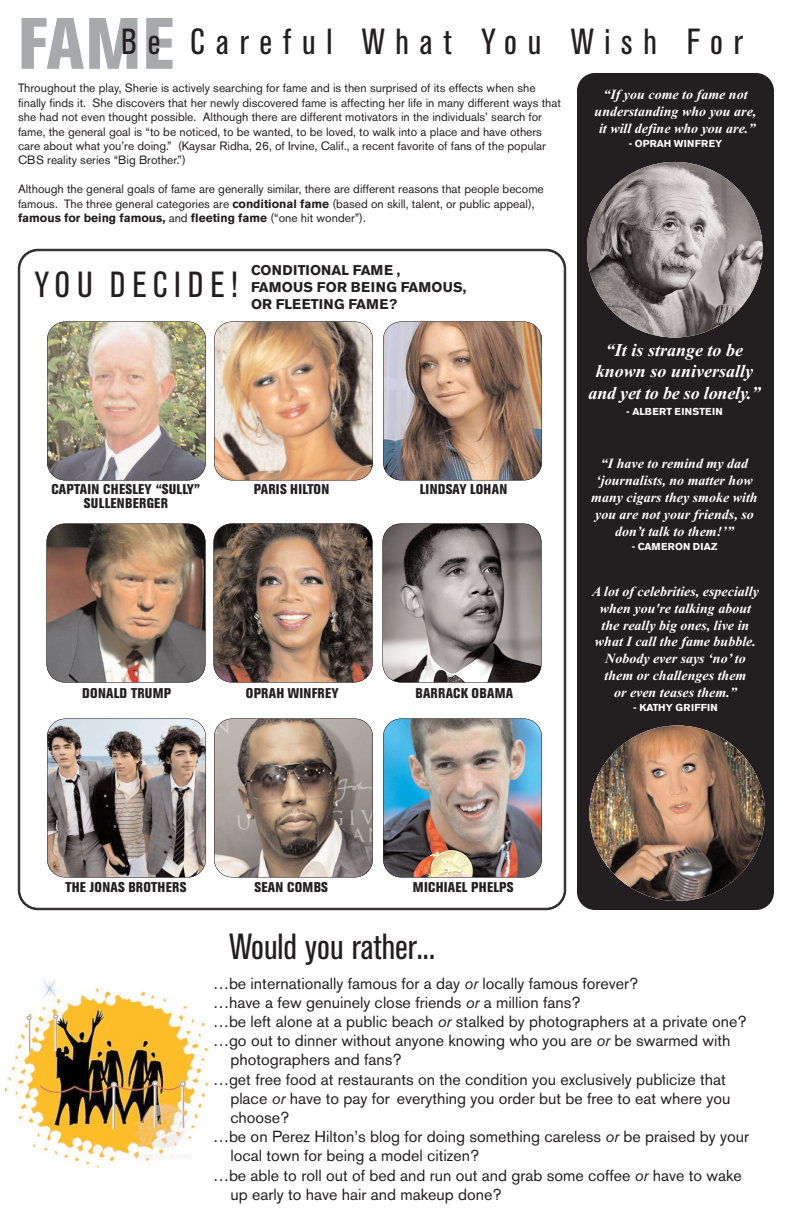
<style>
.page{position:relative;width:792px;height:1224px;background:#fff}
.page>*{position:absolute;margin:0;border:0;box-sizing:border-box;transform-origin:0 0}
.t1{font:condensed 36px "Akzidenz Grotesk BE";letter-spacing:.3em;color:#231f20}
.t2{font:condensed 36px "Akzidenz Grotesk BE";color:#231f20}
.t3{font:condensed 36px "Akzidenz Grotesk BE";letter-spacing:.19em;color:#231f20}
.t4{font:italic 700 18px/21.6px "Times New Roman";color:#fff;text-align:center}
.t5{font:16px "Akzidenz Grotesk BE";color:#231f20}
.t6{font:italic 700 14px/16.8px "Times New Roman";color:#fff;text-align:center}
.t7{font:800 condensed 14px/14px "Akzidenz Grotesk BE";letter-spacing:.02em;color:#231f20;text-align:center}
.t8{font:700 14px/16.8px "Akzidenz Grotesk BE";color:#231f20}
.t9{font:12px/14.4px "Akzidenz Grotesk BE";color:#231f20}
.t10{font:700 10px "Akzidenz Grotesk BE";color:#fff}
.t11{font:700 10px "Akzidenz Grotesk BE";letter-spacing:.04em;color:#fff}
.t12{font:700 10px "Akzidenz Grotesk BE";letter-spacing:.02em;color:#fff}
.s1{font-weight:800;font-size:72px;color:#a8a9ad}
.s2{font-weight:700}
.s3{font-style:italic}
</style>
<div class="page">
<div style="left:577px;top:73px;width:197px;height:837px;background:#231f20;border-radius:18px"></div>
<img style="left:587px;top:162px;width:176px;height:175px;border-radius:88px">
<img style="left:589px;top:725px;width:176px;height:176px;border-radius:88px">
<svg style="left:19px;top:250px;width:546px;height:659px"></svg>
<img style="left:47px;top:322px;width:159px;height:158px">
<svg style="left:214px;top:321px;width:159px;height:159px;background:#c4a388"></svg>
<img style="left:383px;top:321px;width:159px;height:159px">
<svg style="left:46px;top:524px;width:160px;height:159px;background:#8e7767"></svg>
<svg style="left:214px;top:524px;width:158px;height:158px;background:#7e6657"></svg>
<svg style="left:382px;top:524px;width:160px;height:158px;background:#8b8482"></svg>
<svg style="left:47px;top:719px;width:159px;height:159px;background:#908784"></svg>
<svg style="left:214px;top:718px;width:159px;height:159px;background:#9a8c82"></svg>
<img style="left:383px;top:718px;width:159px;height:159px">
<img style="left:6px;top:979px;width:203px;height:188px">
<h1 class="t1" style="left:18px;top:22px;width:726px"><span class="s1">FAME</span>Be Careful What You Wish For</h1>
<p class="t6" style="left:595px;top:86px;width:164px">“Ifyou come to fame not understanding who you are, it will define who you are.”</p>
<p class="t10" style="left:629px;top:138px;width:95px">- OPRAH WINFREY</p>
<p class="t9" style="left:18px;top:81px;width:545px">Throughout the play, Sherie is actively searching for fame and is then surprised of its effects when she finally finds it. She discovers that her newly discovered fame is affecting her life in many different ways that she had not even thought possible. Although there are different motivators in the individuals’ search for fame, the general goal is “to be noticed, to be wanted, to be loved, to walk into a place and have others care about what you’re doing.” (Kaysar Ridha, 26, of Irvine, Calif., a recent favorite of fans of the popular CBS reality series “Big Brother.”)</p>
<p class="t9" style="left:18px;top:182px;width:527px">Although the general goals of fame are generally similar, there are different reasons that people become famous. The three general categories are <span class="s2">conditional fame</span> (based on skill, talent, or public appeal), <span class="s2">famous for being famous,</span> and <span class="s2">fleeting fame</span> (“one hit wonder”).</p>
<h1 class="t3" style="left:35px;top:265px;width:204px">YOU DECIDE!</h1>
<p class="t8" style="left:251px;top:262px;width:217px">CONDITIONAL FAME ,<br>FAMOUS FOR BEING FAMOUS,<br>OR FLEETING FAME?</p>
<p class="t7" style="left:52px;top:482px;width:150px">CAPTAIN CHESLEY “SULLY”<br>SULLENBERGER</p>
<p class="t7" style="left:254px;top:482px;width:77px">PARIS HILTON</p>
<p class="t7" style="left:420px;top:482px;width:89px">LINDSAY LOHAN</p>
<p class="t7" style="left:82px;top:686px;width:90px">DONALD TRUMP</p>
<p class="t7" style="left:246px;top:686px;width:94px">OPRAH WINFREY</p>
<p class="t7" style="left:416px;top:686px;width:99px">BARRACK OBAMA</p>
<p class="t7" style="left:65px;top:881px;width:123px">THE JONAS BROTHERS</p>
<p class="t7" style="left:255px;top:881px;width:75px">SEAN COMBS</p>
<p class="t7" style="left:413px;top:881px;width:102px">MICHIAEL PHELPS</p>
<h2 class="t4" style="left:589px;top:338px;width:173px">“It is strange to be known so universally and yet to be so lonely.”</h2>
<p class="t11" style="left:626px;top:406px;width:98px">- ALBERT EINSTEIN</p>
<p class="t6" style="left:591px;top:455px;width:168px">“I have to remind my dad ‘journalists, no matter how many cigars they smoke with you are not your friends, so don’t talk to them!’”</p>
<p class="t12" style="left:632px;top:541px;width:87px">- CAMERON DIAZ</p>
<p class="t6" style="left:592px;top:583px;width:168px">A lot ofcelebrities, especially when you're talking about the really big ones, live in what I call the fame bubble.<br>Nobody ever says ‘no’ to them or challenges them<br>or even teases them.”</p>
<p class="t10" style="left:633px;top:702px;width:86px">- KATHY GRIFFIN</p>
<h1 class="t2" style="left:229px;top:927px;width:207px">Would you rather...</h1>
<h3 class="t5" style="left:213px;top:973px;width:427px">…be internationally famous for a day <span class="s3">or</span> locally famous forever?</h3>
<h3 class="t5" style="left:213px;top:993px;width:369px">…have a few genuinely close friends <span class="s3">or</span> a million fans?</h3>
<h3 class="t5" style="left:213px;top:1012px;width:535px">…be left alone at a public beach <span class="s3">or</span> stalked by photographers at a private one?</h3>
<h3 class="t5" style="left:213px;top:1031px;width:519px">…go out to dinner without anyone knowing who you are <span class="s3">or</span> be swarmed with</h3>
<h3 class="t5" style="left:230px;top:1050px;width:173px">photographers and fans?</h3>
<h3 class="t5" style="left:213px;top:1069px;width:514px">…get free food at restaurants on the condition you exclusively publicize that</h3>
<h3 class="t5" style="left:230px;top:1089px;width:502px">place <span class="s3">or</span> have to pay for everything you order but be free to eat where you</h3>
<h3 class="t5" style="left:230px;top:1108px;width:60px">choose?</h3>
<h3 class="t5" style="left:213px;top:1127px;width:538px">…be on Perez Hilton’s blog for doing something careless <span class="s3">or</span> be praised by your</h3>
<h3 class="t5" style="left:230px;top:1146px;width:250px">local town for being a model citizen?</h3>
<h3 class="t5" style="left:213px;top:1165px;width:530px">…be able to roll out of bed and run out and grab some coffee <span class="s3">or</span> have to wake</h3>
<h3 class="t5" style="left:230px;top:1185px;width:273px">up early to have hair and makeup done?</h3>
</div>
